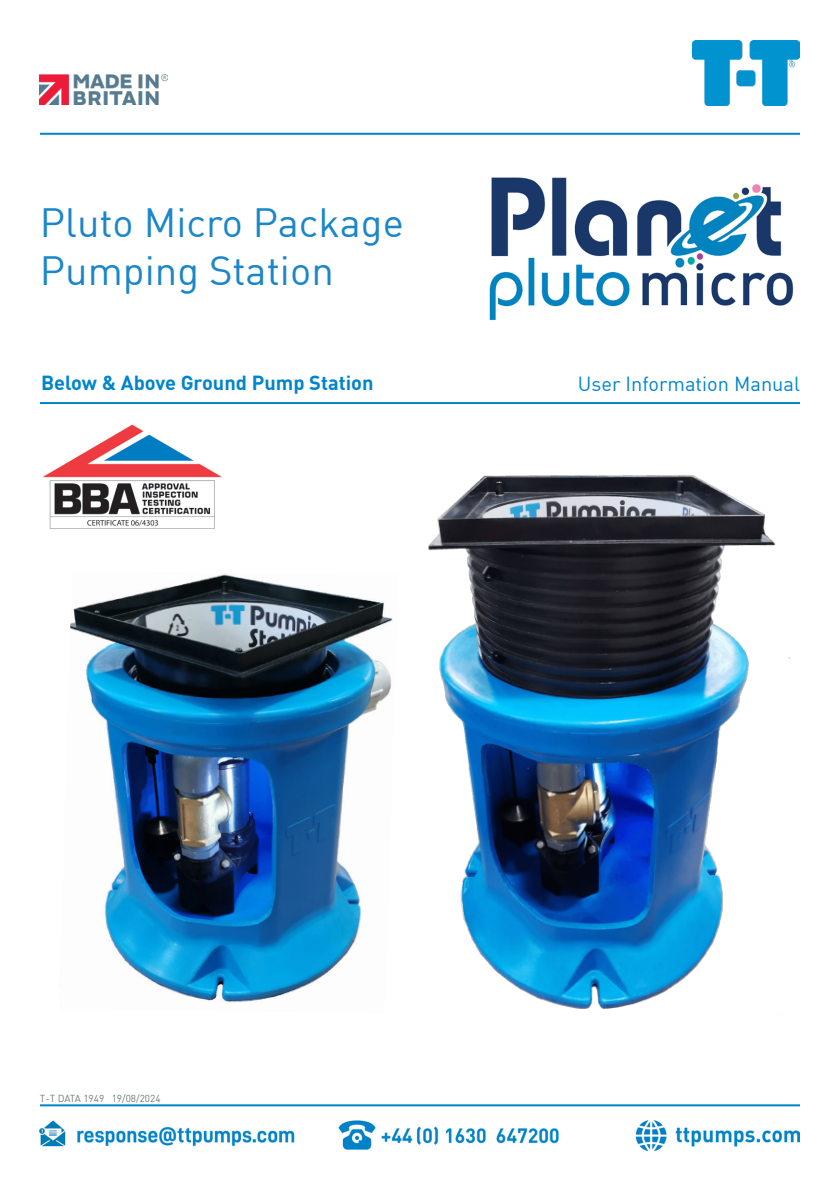
<style>
.page{position:relative;width:840px;height:1191px;background:#fff}
.page>*{position:absolute;margin:0;border:0;box-sizing:border-box;transform-origin:0 0}
.t1{font:40px/48px "DIN";color:#1b86c8}
._02_Heading{font:700 20px "DIN";color:#0085ca}
.t2{font:20px "DIN";color:#0085ca}
.t3{font:10px "DIN";color:#6f7c7d}
</style>
<div class="page">
<img style="left:40px;top:1120px;width:759px;height:30px">
<hr style="left:40px;top:133px;width:759px;height:2px;background:#0085ca">
<hr style="left:40px;top:402px;width:759px;height:2px;background:#0085ca">
<hr style="left:40px;top:1104px;width:759px;height:2px;background:#0085ca">
<img style="left:692px;top:40px;width:107px;height:66px">
<img style="left:428px;top:475px;width:362px;height:541px">
<img style="left:40px;top:74px;width:128px;height:30px">
<img style="left:70px;top:574px;width:323px;height:429px">
<img style="left:489px;top:177px;width:305px;height:144px">
<img style="left:43px;top:424px;width:179px;height:105px">
<p class="t1" style="left:40px;top:197px;width:365px">Pluto Micro Package<br>Pumping Station</p>
<p class="_02_Heading" style="left:41px;top:369px;width:334px">Below &amp; Above Ground Pump Station</p>
<p class="t2" style="left:577px;top:371px;width:223px">User Information Manual</p>
<p class="t3" style="left:40px;top:1091px;width:122px">T-T DATA 1949 19/08/2024</p>
</div>
